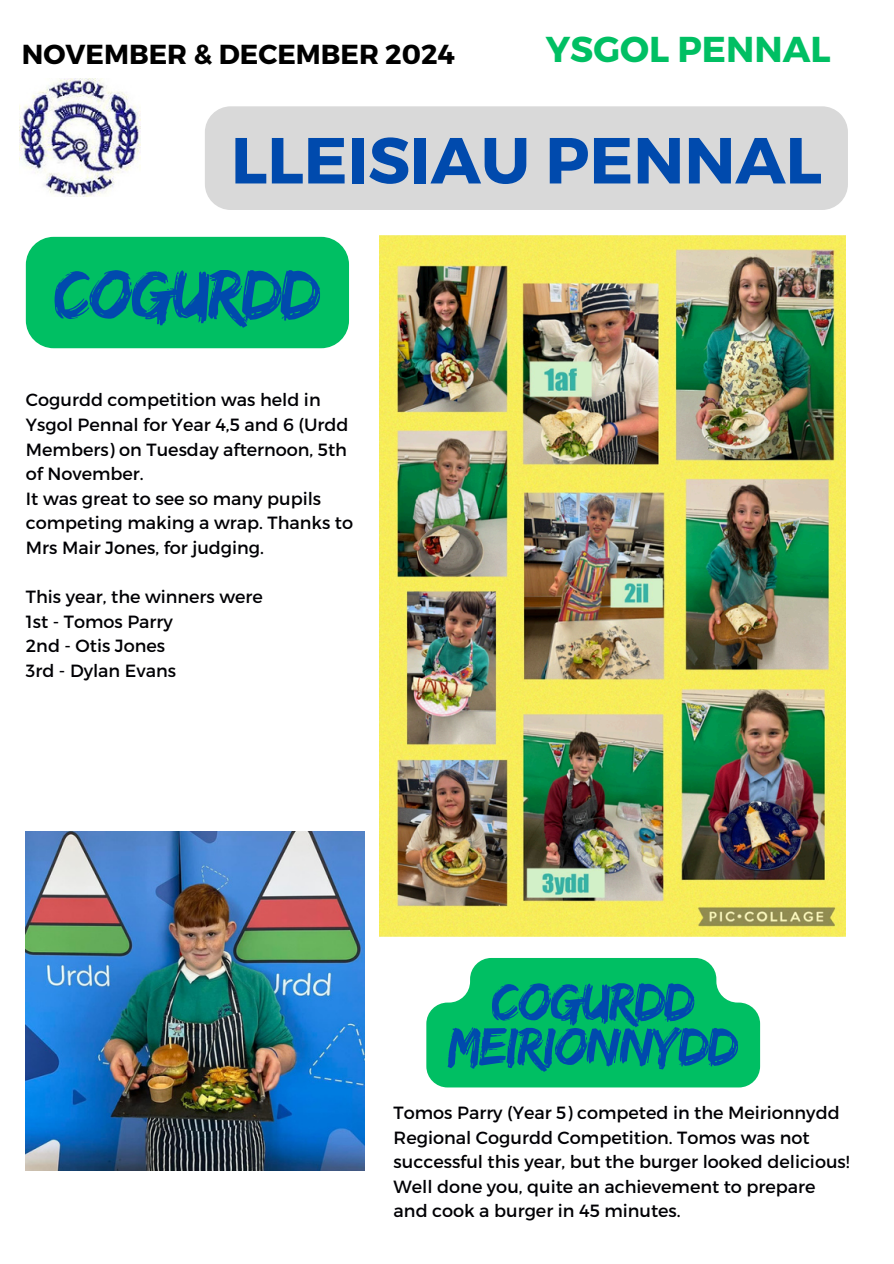
<style>
.page{position:relative;width:894px;height:1264px;background:#fff}
.page>*{position:absolute;margin:0;border:0;box-sizing:border-box;transform-origin:0 0}
.t1{font:73.05px "Edo";letter-spacing:-.03em;color:#004aad}
.t2{font:700 64.95px "Montserrat";color:#004aad}
.t3{font:55.65px/44.5px "Edo";letter-spacing:-.03em;color:#004aad;text-align:center}
.t4{font:700 36px "Montserrat";color:#00bf63}
.t5{font:700 27.45px "Montserrat";color:#000}
.t6{font:17.7px/24.6px "Montserrat";color:#010004}
</style>
<div class="page">
<svg style="left:66px;top:1169px;width:86px;height:2px"></svg>
<img style="left:19px;top:79px;width:122px;height:118px">
<img style="left:379px;top:235px;width:466px;height:701px">
<img style="left:26px;top:831px;width:339px;height:338px">
<div style="left:26px;top:237px;width:323px;height:111px;background:#00bf63;border-radius:28px"></div>
<div style="left:205px;top:106px;width:642px;height:104px;background:#d9d9d9"></div>
<svg style="left:426px;top:958px;width:333px;height:129px;background:#19c572"></svg>
<p class="t5" style="left:22px;top:36px;width:434px">NOVEMBER &amp; DECEMBER 2024</p>
<p class="t4" style="left:545px;top:26px;width:286px">YSGOL PENNAL</p>
<p class="t2" style="left:231px;top:118px;width:592px">LLEISIAU PENNAL</p>
<h4 class="t1" style="left:54px;top:252px;width:268px">COGURDD</h4>
<h5 class="t6" style="left:26px;top:387px;width:324px">Cogurdd competition was held in<br>Ysgol Pennal for Year 4,5 and 6 (Urdd<br>Members) on Tuesday afternoon, 5th of November.</h5>
<p class="t6" style="left:26px;top:485px;width:328px">It was great to see so many pupils competing making a wrap. Thanks to<br>Mrs Mair Jones, for judging.</p>
<h2 class="t6" style="left:26px;top:583px;width:238px">This year, the winners were</h2>
<h1 class="t6" style="left:26px;top:608px;width:148px">1st - Tomos Parry</h1>
<p class="t6" style="left:26px;top:632px;width:141px">2nd - Otis Jones</p>
<p class="t6" style="left:26px;top:657px;width:151px">3rd - Dylan Evans</p>
<p class="t3" style="left:447px;top:978px;width:292px">COGURDD<br>MEIRIONNYDD</p>
<p class="t6" style="left:393px;top:1099px;width:457px">Tomos Parry (Year 5) competed in the Meirionnydd Regional Cogurdd Competition. Tomos was not successful this year, but the burger looked delicious!<br>Well done you, quite an achievement to prepare and cook a burger in 45 minutes.</p>
</div>
